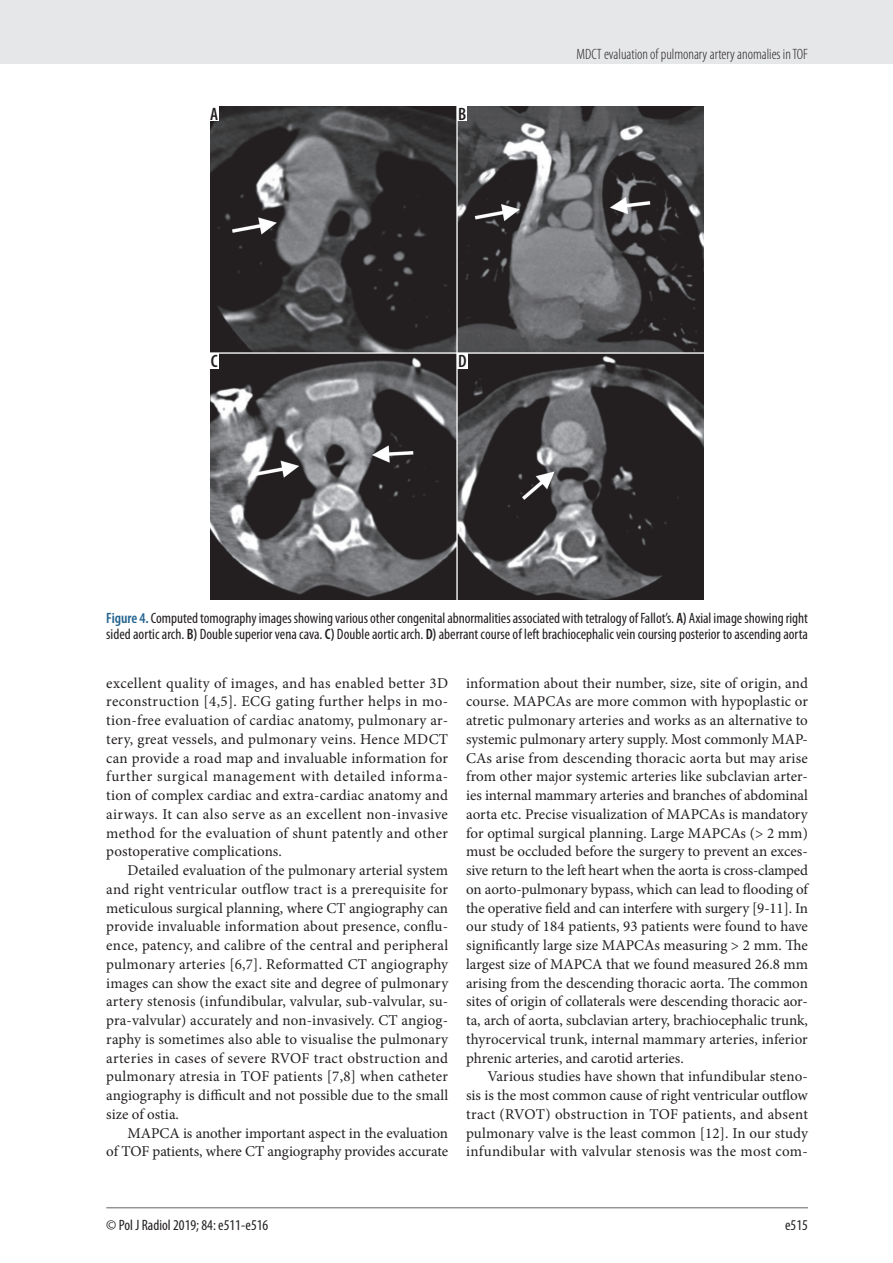
<style>
.page{position:relative;width:893px;height:1263px;background:#fff}
.page>*{position:absolute;margin:0;border:0;box-sizing:border-box;transform-origin:0 0}
.t1{font:600 condensed 18px "Myriad Pro";color:#231f20}
.t2{font:15px/18.8px "Minion Pro";color:#231f20;text-align:justify}
.t3{font:condensed 15px/16.5px "Myriad Pro";letter-spacing:-.005em;color:#231f20}
.t4{font:300 condensed 15px "Myriad Pro";color:#231f20}
.s1{font-weight:600;color:#24648f}
.s2{font-weight:600}
</style>
<div class="page">
<div style="left:0;top:0;width:893px;height:64px;background:#e6e7e9"></div>
<hr style="left:106px;top:1207px;width:702px;height:1px;background:#939598">
<img style="left:210px;top:106px;width:494px;height:494px">
<div style="left:209px;top:105px;width:10px;height:15px;background:#fff"></div>
<div style="left:209px;top:353px;width:10px;height:15px;background:#fff"></div>
<div style="left:457px;top:105px;width:10px;height:15px;background:#fff"></div>
<div style="left:457px;top:353px;width:11px;height:15px;background:#fff"></div>
<p class="t1" style="left:210px;top:103px;width:10px">A</p>
<p class="t1" style="left:211px;top:350px;width:8px">C</p>
<p class="t1" style="left:458px;top:103px;width:10px">B</p>
<p class="t1" style="left:458px;top:350px;width:10px">D</p>
<p class="t4" style="left:576px;top:45px;width:233px">MDCT evaluation of pulmonary artery anomalies in TOF</p>
<p class="t3" style="left:106px;top:609px;width:703px"><span class="s1">Figure 4.</span> Computed tomography images showing various other congenital abnormalities associated with tetralogy of Fallot’s. <span class="s2">A)</span> Axial image showing right sided aortic arch. <span class="s2">B)</span> Double superior vena cava. <span class="s2">C)</span> Double aortic arch. <span class="s2">D)</span> aberrant course of left brachiocephalic vein coursing posterior to ascending aorta</p>
<p class="t2" style="left:106px;top:673px;width:343px">excellent quality of images, and has enabled better 3D reconstruction [4,5]. ECG gating further helps in mo&shy;tion-free evaluation of cardiac anatomy, pulmonary ar&shy;tery, great vessels, and pulmonary veins. Hence MDCT can provide a road map and invaluable information for further surgical management with detailed informa&shy;tion of complex cardiac and extra-cardiac anatomy and airways. It can also serve as an excellent non-invasive method for the evaluation of shunt patently and other postoperative complications.</p>
<p class="t2" style="left:106px;top:861px;width:343px;text-indent:21px">Detailed evaluation of the pulmonary arterial system and right ventricular outflow tract is a prerequisite for meticulous surgical planning, where CT angiography can provide invaluable information about presence, conflu&shy;ence, patency, and calibre of the central and peripheral pulmonary arteries [6,7]. Reformatted CT angiography images can show the exact site and degree of pulmonary artery stenosis (infundibular, valvular, sub-valvular, su&shy;pra-valvular) accurately and non-invasively. CT angiog&shy;raphy is sometimes also able to visualise the pulmonary arteries in cases of severe RVOF tract obstruction and pulmonary atresia in TOF patients [7,8] when catheter angiography is difficult and not possible due to the small size of ostia.</p>
<p class="t2" style="left:106px;top:1123px;width:343px;text-align:right">MAPCA is another important aspect in the evaluation<br>of TOF patients, where CT angiography provides accurate</p>
<p class="t2" style="left:466px;top:673px;width:343px">information about their number, size, site of origin, and course. MAPCAs are more common with hypoplastic or atretic pulmonary arteries and works as an alternative to systemic pulmonary artery supply. Most commonly MAP-CAs arise from descending thoracic aorta but may arise from other major systemic arteries like subclavian arter&shy;ies internal mammary arteries and branches of abdominal aorta etc. Precise visualization of MAPCAs is mandatory for optimal surgical planning. Large MAPCAs (&gt; 2 mm) must be occluded before the surgery to prevent an exces&shy;sive return to the left heart when the aorta is cross-clamped on aorto-pulmonary bypass, which can lead to flooding of the operative field and can interfere with surgery [9-11]. In our study of 184 patients, 93 patients were found to have significantly large size MAPCAs measuring &gt; 2 mm. The largest size of MAPCA that we found measured 26.8 mm arising from the descending thoracic aorta. The common sites of origin of collaterals were descending thoracic aor&shy;ta, arch of aorta, subclavian artery, brachiocephalic trunk, thyrocervical trunk, internal mammary arteries, inferior phrenic arteries, and carotid arteries.</p>
<p class="t2" style="left:466px;top:1067px;width:343px;text-indent:21px">Various studies have shown that infundibular steno&shy;sis is the most common cause of right ventricular outflow tract (RVOT) obstruction in TOF patients, and absent pulmonary valve is the least common [12]. In our study infundibular with valvular stenosis was the most com-</p>
<p class="t3" style="left:106px;top:1216px;width:164px">© Pol J Radiol 2019; 84: e511-e516</p>
<p class="t3" style="left:785px;top:1216px;width:24px">e515</p>
</div>
